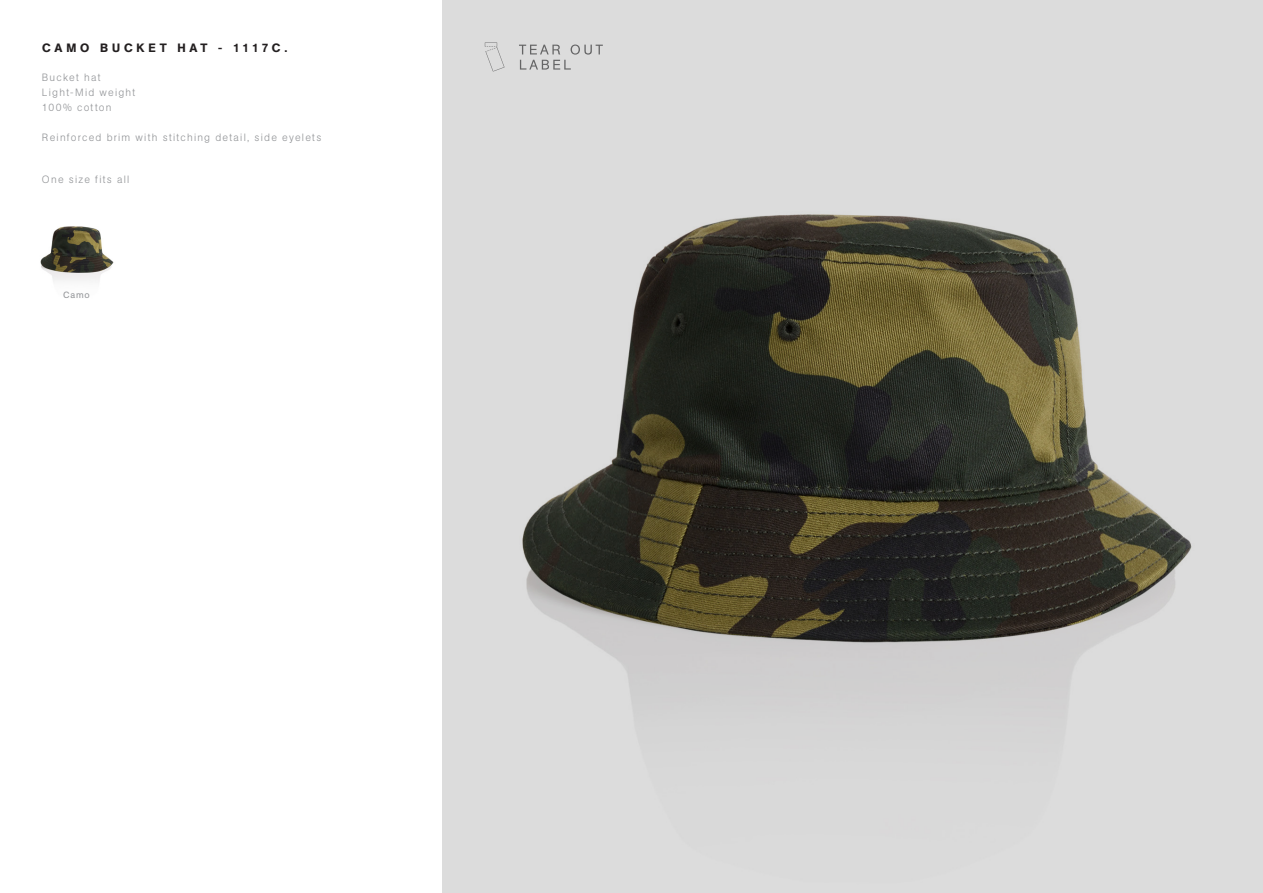
<style>
.page{position:relative;width:1263px;height:893px;background:#fff}
.page>*{position:absolute;margin:0;border:0;box-sizing:border-box;transform-origin:0 0}
.t1{font:500 12px "AG Book Pro";letter-spacing:.325em;color:#231f20}
.MEASUREMENTS{font:300 10.5px "AG Book Pro";letter-spacing:.115em;color:#939598}
.COLOUR_NAME{font:9px "AG Book Pro";color:#939598}
</style>
<div class="page">
<img style="left:40px;top:226px;width:74px;height:56px">
<img style="left:442px;top:0;width:821px;height:893px">
<p class="t1" style="left:42px;top:40px;width:247px">CAMO BUCKET HAT - 1117C.</p>
<p class="MEASUREMENTS" style="left:42px;top:70px;width:60px">Bucket hat</p>
<p class="MEASUREMENTS" style="left:42px;top:85px;width:95px">Light-Mid weight</p>
<p class="MEASUREMENTS" style="left:42px;top:100px;width:71px">100% cotton</p>
<p class="MEASUREMENTS" style="left:42px;top:130px;width:281px">Reinforced brim with stitching detail, side eyelets</p>
<p class="MEASUREMENTS" style="left:42px;top:173px;width:89px">One size fits all</p>
<p class="COLOUR_NAME" style="left:63px;top:289px;width:28px">Camo</p>
</div>
